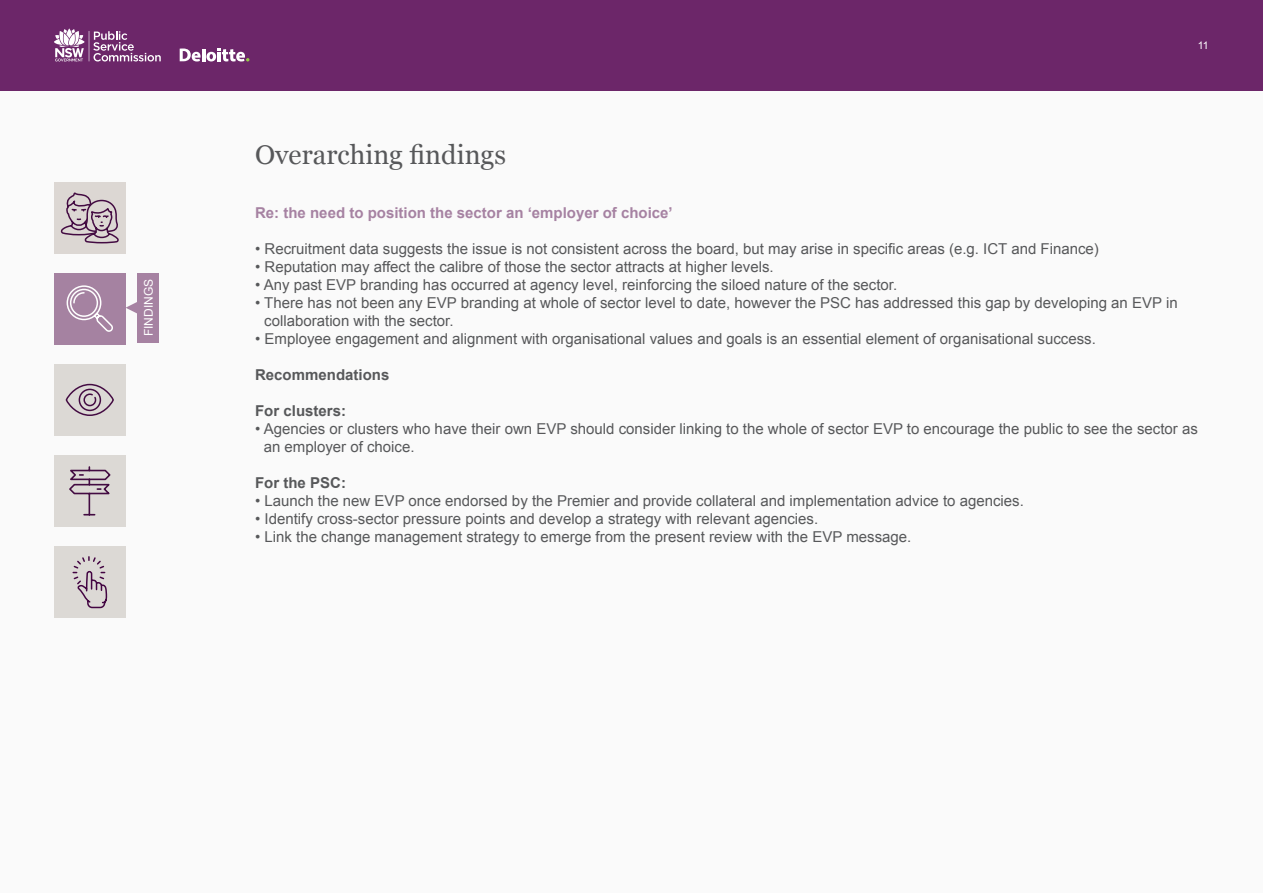
<style>
.page{position:relative;width:1263px;height:893px;background:#fafafa}
.page>*{position:absolute;margin:0;border:0;box-sizing:border-box;transform-origin:0 0}
.t1{font:27px "Georgia";color:#57585a}
.t2{font:15px/18px "Arial";color:#57585a}
.t3{font:700 15px "Arial";color:#a682a2}
.t4{font:700 15px "Arial";color:#57585a}
.t5{font:12px "Arial";color:#fff}
.t6{font:10.5px "Arial";color:#fff}
</style>
<div class="page">
<div style="left:0;top:0;width:1263px;height:90px;background:#6c2669"></div>
<div style="left:54px;top:364px;width:72px;height:72px;background:#dcd9d5"></div>
<svg style="left:65px;top:383px;width:49px;height:33px"></svg>
<div style="left:54px;top:182px;width:72px;height:72px;background:#dcd7d3"></div>
<svg style="left:60px;top:192px;width:59px;height:52px"></svg>
<div style="left:54px;top:273px;width:72px;height:71px;background:#a582a1"></div>
<svg style="left:66px;top:285px;width:47px;height:47px"></svg>
<div style="left:138px;top:273px;width:21px;height:70px;background:#a682a2"></div>
<svg style="left:126px;top:301px;width:12px;height:14px"></svg>
<div style="left:54px;top:546px;width:72px;height:72px;background:#dcd9d5"></div>
<div style="left:54px;top:455px;width:72px;height:72px;background:#dcd9d5"></div>
<svg style="left:72px;top:556px;width:36px;height:53px"></svg>
<svg style="left:69px;top:466px;width:42px;height:50px"></svg>
<svg style="left:54px;top:28px;width:107px;height:34px"></svg>
<svg style="left:180px;top:48px;width:69px;height:14px"></svg>
<p class="t5" style="left:141px;top:336px;width:59px;rotate:-90deg">FINDINGS</p>
<p class="t6" style="left:1198px;top:38px;width:12px">11</p>
<p class="t1" style="left:255px;top:135px;width:252px">Overarching findings</p>
<p class="t3" style="left:255px;top:203px;width:419px">Re: the need to position the sector an ‘employer of choice’</p>
<p class="t2" style="left:255px;top:240px;width:845px">• Recruitment data suggests the issue is not consistent across the board, but may arise in specific areas (e.g. ICT and Finance)</p>
<p class="t2" style="left:255px;top:258px;width:520px">• Reputation may affect the calibre of those the sector attracts at higher levels.</p>
<p class="t2" style="left:255px;top:276px;width:644px">• Any past EVP branding has occurred at agency level, reinforcing the siloed nature of the sector.</p>
<p class="t2" style="left:264px;top:294px;width:915px;text-indent:-9px">• There has not been any EVP branding at whole of sector level to date, however the PSC has addressed this gap by developing an EVP in collaboration with the sector.</p>
<p class="t2" style="left:255px;top:330px;width:842px">• Employee engagement and alignment with organisational values and goals is an essential element of organisational success.</p>
<p class="t4" style="left:255px;top:365px;width:136px">Recommendations</p>
<p class="t4" style="left:255px;top:401px;width:92px">For clusters:</p>
<p class="t2" style="left:264px;top:420px;width:936px;text-indent:-9px">• Agencies or clusters who have their own EVP should consider linking to the whole of sector EVP to encourage the public to see the sector as an employer of choice.</p>
<p class="t4" style="left:255px;top:473px;width:92px">For the PSC:</p>
<p class="t2" style="left:255px;top:492px;width:770px">• Launch the new EVP once endorsed by the Premier and provide collateral and implementation advice to agencies.</p>
<p class="t2" style="left:255px;top:510px;width:564px">• Identify cross-sector pressure points and develop a strategy with relevant agencies.</p>
<p class="t2" style="left:255px;top:528px;width:658px">• Link the change management strategy to emerge from the present review with the EVP message.</p>
</div>
